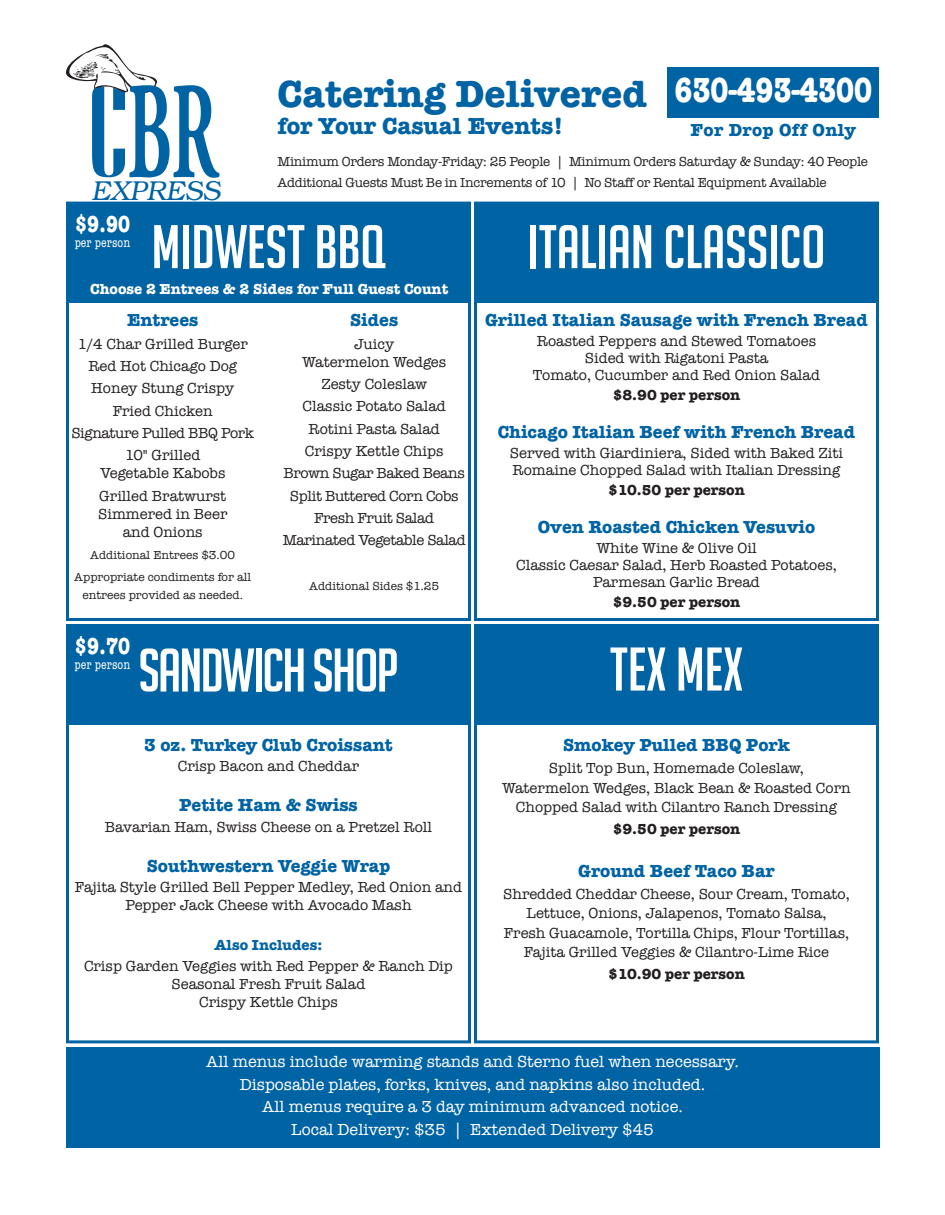
<style>
.page{position:relative;width:945px;height:1215px;background:#fff}
.page>*{position:absolute;margin:0;border:0;box-sizing:border-box;transform-origin:0 0}
.t1{font:700 138.3px "Adobe Garamond";color:#0063a4;scale:.5 1}
.t2{font:60px "Big Noodle Titling";color:#fff}
.t3{font:60px "Big Noodle Titling";letter-spacing:-.03em;color:#fff}
.t4{font:700 39px "American Typewriter";color:#0063a4}
.t5{font:700 condensed 36px "American Typewriter";color:#fff}
.t6{font:italic 300 27.3px "Bookman";letter-spacing:.01em;color:#0063a4}
.t7{font:700 24px "American Typewriter";color:#0063a4}
.t8{font:700 condensed 24px "American Typewriter";color:#fff}
.t9{font:700 18px "American Typewriter";color:#0063a4}
.t10{font:700 18px "American Typewriter";letter-spacing:.025em;color:#0063a4}
.t11{font:16.5px/22.5px "American Typewriter";color:#fff;text-align:center}
.t12{font:15px/22.4px "American Typewriter";color:#231f20;text-align:center}
.t13{font:15px/22.4px "American Typewriter";letter-spacing:-.025em;color:#231f20;text-align:center}
.t14{font:700 15px "American Typewriter";color:#231f20}
.t15{font:700 15px "American Typewriter";color:#fff}
.t16{font:700 15px "American Typewriter";color:#0063a4}
.t17{font:13.5px/21px "American Typewriter";letter-spacing:-.02em;color:#231f20}
.t18{font:condensed 13.5px "American Typewriter";color:#fff}
.t19{font:12px/22.4px "American Typewriter";color:#231f20;text-align:center}
</style>
<div class="page">
<div style="left:66px;top:202px;width:405px;height:419px;border:3px solid #0063a4"></div>
<div style="left:66px;top:1047px;width:813px;height:101px;background:#0063a4"></div>
<div style="left:66px;top:202px;width:405px;height:101px;background:#0063a4"></div>
<div style="left:474px;top:202px;width:405px;height:419px;border:3px solid #0063a4"></div>
<div style="left:474px;top:202px;width:405px;height:101px;background:#0063a4"></div>
<div style="left:474px;top:624px;width:405px;height:419px;border:3px solid #0063a4"></div>
<div style="left:474px;top:624px;width:405px;height:101px;background:#0063a4"></div>
<div style="left:66px;top:624px;width:405px;height:419px;border:3px solid #0063a4"></div>
<div style="left:66px;top:624px;width:405px;height:101px;background:#0063a4"></div>
<svg style="left:66px;top:44px;width:91px;height:133px"></svg>
<div style="left:668px;top:67px;width:211px;height:51px;background:#0063a4"></div>
<h3 class="t5" style="left:675px;top:61px;width:199px">630-493-4300</h3>
<p class="t10" style="left:691px;top:114px;width:167px">For Drop Off Only</p>
<h1 class="t1" style="left:127px;top:78px;width:181px">BR</h1>
<h3 class="t4" style="left:278px;top:60px;width:371px">Catering Delivered</h3>
<h3 class="t7" style="left:278px;top:105px;width:288px">for Your Casual Events!</h3>
<p class="t17" style="left:278px;top:150px;width:592px">Minimum Orders Monday-Friday: 25 People | Minimum Orders Saturday &amp; Sunday: 40 People<br>Additional Guests Must Be in Increments of 10 | No Staff or Rental Equipment Available</p>
<h3 class="t6" style="left:91px;top:175px;width:130px">EXPRESS</h3>
<h3 class="t8" style="left:75px;top:205px;width:57px">$9.90</h3>
<p class="t18" style="left:75px;top:232px;width:57px">per person</p>
<h2 class="t2" style="left:152px;top:215px;width:235px">MIDWEST BBQ</h2>
<p class="t15" style="left:90px;top:276px;width:360px">Choose 2 Entrees &amp; 2 Sides for Full Guest Count</p>
<p class="t9" style="left:127px;top:305px;width:73px">Entrees</p>
<p class="t12" style="left:71px;top:332px;width:184px">1/4 Char Grilled Burger<br>Red Hot Chicago Dog<br>Honey Stung Crispy<br>Fried Chicken<br>Signature Pulled BBQ Pork<br>10" Grilled</p>
<p class="t12" style="left:99px;top:462px;width:128px;text-align:left">Vegetable Kabobs<br>Grilled Bratwurst</p>
<p class="t12" style="left:98px;top:504px;width:131px;line-height:18px">Simmered in Beer and Onions</p>
<p class="t19" style="left:74px;top:543px;width:179px">Additional Entrees $3.00<br>Appropriate condiments for all</p>
<p class="t19" style="left:82px;top:584px;width:162px">entrees provided as needed.</p>
<p class="t9" style="left:350px;top:305px;width:50px">Sides</p>
<p class="t12" style="left:302px;top:334px;width:146px;line-height:18px">Juicy<br>Watermelon Wedges</p>
<p class="t13" style="left:283px;top:372px;width:184px">Zesty Coleslaw<br>Classic Potato Salad<br>Rotini Pasta Salad<br>Crispy Kettle Chips<br>Brown Sugar Baked Beans<br>Split Buttered Corn Cobs<br>Fresh Fruit Salad<br>Marinated Vegetable Salad</p>
<p class="t19" style="left:309px;top:574px;width:131px">Additional Sides $1.25</p>
<h3 class="t8" style="left:75px;top:627px;width:57px">$9.70</h3>
<p class="t18" style="left:75px;top:655px;width:57px">per person</p>
<h2 class="t3" style="left:138px;top:638px;width:262px">SANDWICHSHOP</h2>
<p class="t9" style="left:144px;top:729px;width:250px">3 oz. Turkey Club Croissant</p>
<p class="t12" style="left:178px;top:754px;width:183px">Crisp Bacon and Cheddar</p>
<p class="t9" style="left:179px;top:790px;width:180px">Petite Ham &amp; Swiss</p>
<p class="t12" style="left:105px;top:815px;width:329px">Bavarian Ham, Swiss Cheese on a Pretzel Roll</p>
<p class="t9" style="left:147px;top:850px;width:245px">Southwestern Veggie Wrap</p>
<p class="t12" style="left:75px;top:878px;width:389px;line-height:18px">Fajita Style Grilled Bell Pepper Medley, Red Onion and<br>Pepper Jack Cheese with Avocado Mash</p>
<p class="t16" style="left:215px;top:932px;width:109px">Also Includes:</p>
<p class="t12" style="left:84px;top:956px;width:370px;line-height:18px">Crisp Garden Veggies with Red Pepper &amp; Ranch Dip<br>Seasonal Fresh Fruit Salad<br>Crispy Kettle Chips</p>
<h2 class="t2" style="left:528px;top:215px;width:299px">ITALIAN CLASSICO</h2>
<p class="t9" style="left:485px;top:305px;width:384px">Grilled Italian Sausage with French Bread</p>
<p class="t12" style="left:533px;top:332px;width:289px;line-height:17.2px">Roasted Peppers and Stewed Tomatoes<br>Sided with Rigatoni Pasta<br>Tomato, Cucumber and Red Onion Salad</p>
<p class="t14" style="left:613px;top:382px;width:129px">$8.90 per person</p>
<p class="t9" style="left:498px;top:417px;width:359px">Chicago Italian Beef with French Bread</p>
<p class="t12" style="left:510px;top:444px;width:335px;line-height:17.2px;text-align:left">Served with Giardiniera, Sided with Baked Ziti<br>Romaine Chopped Salad with Italian Dressing</p>
<p class="t14" style="left:608px;top:477px;width:138px">$10.50 per person</p>
<p class="t9" style="left:538px;top:512px;width:279px">Oven Roasted Chicken Vesuvio</p>
<p class="t12" style="left:516px;top:539px;width:322px;line-height:17.2px">White Wine &amp; Olive Oil<br>Classic Caesar Salad, Herb Roasted Potatoes,<br>Parmesan Garlic Bread</p>
<p class="t14" style="left:613px;top:589px;width:129px">$9.50 per person</p>
<h2 class="t2" style="left:610px;top:637px;width:135px">TEX MEX</h2>
<p class="t9" style="left:563px;top:730px;width:228px">Smokey Pulled BBQ Pork</p>
<p class="t12" style="left:502px;top:758px;width:350px;line-height:19.5px">Split Top Bun, Homemade Coleslaw,<br>Watermelon Wedges, Black Bean &amp; Roasted Corn<br>Chopped Salad with Cilantro Ranch Dressing</p>
<p class="t14" style="left:613px;top:816px;width:129px">$9.50 per person</p>
<p class="t9" style="left:578px;top:855px;width:198px">Ground Beef Taco Bar</p>
<p class="t12" style="left:503px;top:883px;width:348px;line-height:19.5px">Shredded Cheddar Cheese, Sour Cream, Tomato, Lettuce, Onions, Jalapenos, Tomato Salsa,<br>Fresh Guacamole, Tortilla Chips, Flour Tortillas, Fajita Grilled Veggies &amp; Cilantro-Lime Rice</p>
<p class="t14" style="left:608px;top:961px;width:138px">$10.90 per person</p>
<p class="t11" style="left:206px;top:1050px;width:534px">All menus include warming stands and Sterno fuel when necessary.<br>Disposable plates, forks, knives, and napkins also included.<br>All menus require a 3 day minimum advanced notice.<br>Local Delivery: $35 | Extended Delivery $45</p>
</div>
